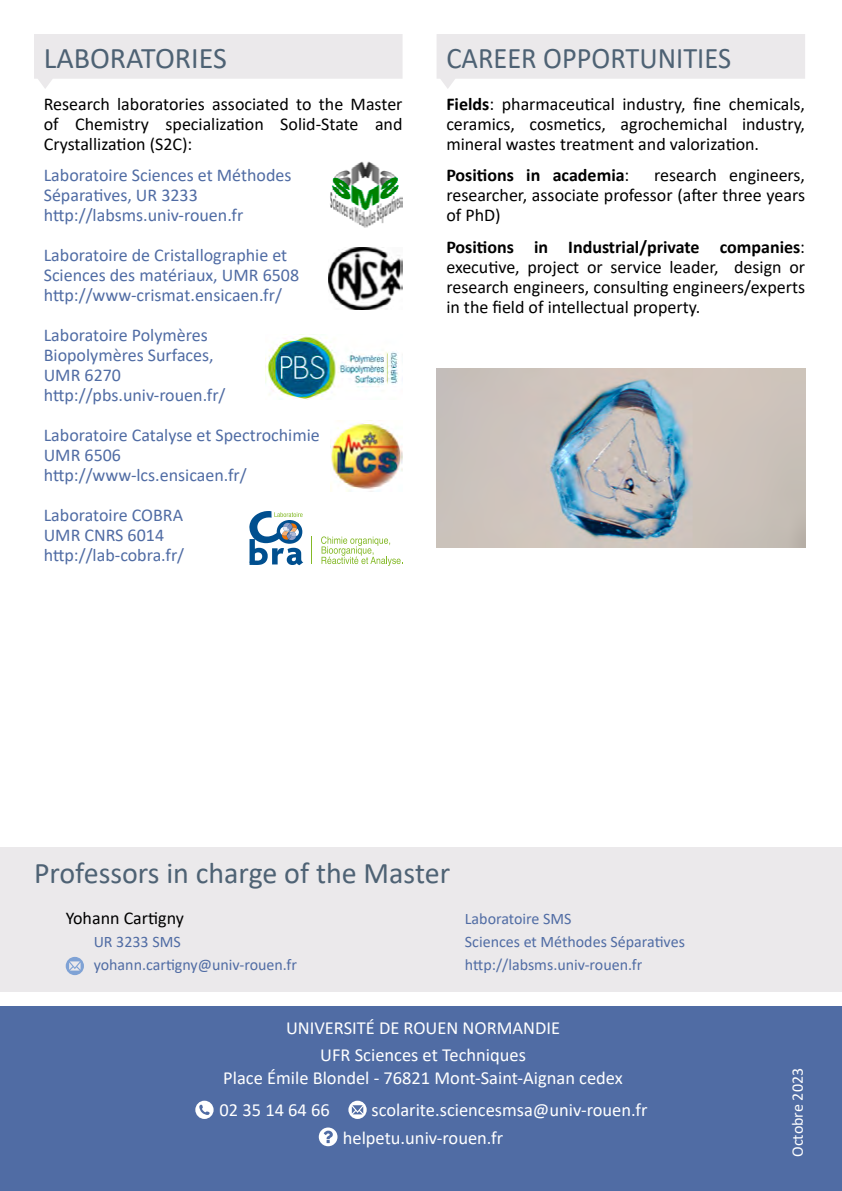
<style>
.page{position:relative;width:842px;height:1191px;background:#fff}
.page>*{position:absolute;margin:0;border:0;box-sizing:border-box;transform-origin:0 0}
.t1{font:30px "Calibri";color:#4e6274}
.t2{font:30px "Calibri";color:#4e6274;scale:.95 1}
.t3{font:18.4px "Calibri";color:#fff}
.t4{font:18px/20px "Calibri";color:#000;text-align:justify}
.t5{font:18px/20px "Calibri";color:#506ca4}
.t6{font:700 18px "Calibri";color:#000}
.t7{font:16px/23px "Calibri";color:#506ca4}
.t8{font:16px "Calibri";color:#fff}
.s1{font-weight:700}
.s2{font-weight:400}
</style>
<div class="page">
<div style="left:0;top:847px;width:842px;height:144px;background:#ebe9eb"></div>
<div style="left:0;top:1006px;width:842px;height:185px;background:#506ca4"></div>
<svg style="left:195px;top:1100px;width:19px;height:19px"></svg>
<svg style="left:319px;top:1127px;width:18px;height:19px"></svg>
<svg style="left:66px;top:957px;width:18px;height:18px"></svg>
<svg style="left:348px;top:1100px;width:19px;height:19px"></svg>
<svg style="left:437px;top:34px;width:368px;height:55px"></svg>
<svg style="left:34px;top:34px;width:369px;height:55px"></svg>
<img style="left:330px;top:161px;width:73px;height:67px">
<img style="left:266px;top:334px;width:133px;height:66px">
<img style="left:329px;top:248px;width:74px;height:61px">
<img style="left:331px;top:422px;width:72px;height:69px">
<img style="left:437px;top:368px;width:368px;height:179px">
<svg style="left:321px;top:536px;width:82px;height:30px"></svg>
<svg style="left:249px;top:511px;width:54px;height:54px"></svg>
<p class="t1" style="left:44px;top:37px;width:185px">LABORATORIES</p>
<p class="t4" style="left:44px;top:93px;width:360px">Research laboratories associated to the Master of Chemistry specialization Solid-State and Crystallization (S2C):</p>
<p class="t5" style="left:44px;top:165px;width:249px">Laboratoire Sciences et Méthodes<br>Séparatives, UR 3233</p>
<p class="t5" style="left:44px;top:205px;width:201px">http://labsms.univ-rouen.fr</p>
<p class="t5" style="left:44px;top:245px;width:257px">Laboratoire de Cristallographie et<br>Sciences des matériaux, UMR 6508</p>
<p class="t5" style="left:44px;top:285px;width:240px">http://www-crismat.ensicaen.fr/</p>
<p class="t5" style="left:44px;top:325px;width:171px">Laboratoire Polymères<br>Biopolymères Surfaces,</p>
<p class="t5" style="left:44px;top:365px;width:79px">UMR 6270</p>
<p class="t5" style="left:44px;top:385px;width:183px">http://pbs.univ-rouen.fr/</p>
<p class="t5" style="left:44px;top:425px;width:278px">Laboratoire Catalyse et Spectrochimie</p>
<p class="t5" style="left:44px;top:445px;width:79px">UMR 6506</p>
<p class="t5" style="left:44px;top:465px;width:205px">http://www-lcs.ensicaen.fr/</p>
<p class="t5" style="left:44px;top:505px;width:141px">Laboratoire COBRA</p>
<p class="t5" style="left:44px;top:525px;width:122px">UMR CNRS 6014</p>
<p class="t5" style="left:44px;top:545px;width:142px">http://lab-cobra.fr/</p>
<p class="t2" style="left:446px;top:37px;width:301px">CAREER OPPORTUNITIES</p>
<p class="t4" style="left:446px;top:93px;width:360px"><span class="s1">Fields</span>: pharmaceutical industry, fine chemicals, ceramics, cosmetics, agrochemichal industry, mineral wastes treatment and valorization.</p>
<p class="t6" style="left:446px;top:163px;width:185px">Positions in academia<span class="s2">:</span></p>
<p class="t4" style="left:446px;top:165px;width:360px;text-indent:208px">research engineers, researcher, associate professor (after three years of PhD)</p>
<p class="t4" style="left:446px;top:236px;width:360px"><span class="s1">Positions in Industrial/private companies</span>: executive, project or service leader, design or research engineers, consulting engineers/experts in the field of intellectual property.</p>
<p class="t1" style="left:34px;top:851px;width:418px">Professors in charge of the Master</p>
<p class="t4" style="left:66px;top:907px;width:120px">Yohann Cartigny</p>
<p class="t7" style="left:94px;top:929px;width:205px">UR 3233 SMS yohann.cartigny@univ-rouen.fr</p>
<p class="t7" style="left:465px;top:906px;width:221px">Laboratoire SMS<br>Sciences et Méthodes Séparatives http://labsms.univ-rouen.fr</p>
<p class="t3" style="left:286px;top:1014px;width:276px">UNIVERSITÉ DE ROUEN NORMANDIE</p>
<p class="t3" style="left:320px;top:1042px;width:207px">UFR Sciences et Techniques</p>
<p class="t3" style="left:223px;top:1064px;width:401px">Place Émile Blondel - 76821 Mont-Saint-Aignan cedex</p>
<p class="t3" style="left:220px;top:1097px;width:112px">02 35 14 64 66</p>
<p class="t3" style="left:372px;top:1097px;width:277px">scolarite.sciencesmsa@univ-rouen.fr</p>
<p class="t3" style="left:343px;top:1125px;width:162px">helpetu.univ-rouen.fr</p>
<p class="t8" style="left:786px;top:1157px;width:90px;rotate:-90deg">Octobre 2023</p>
</div>
